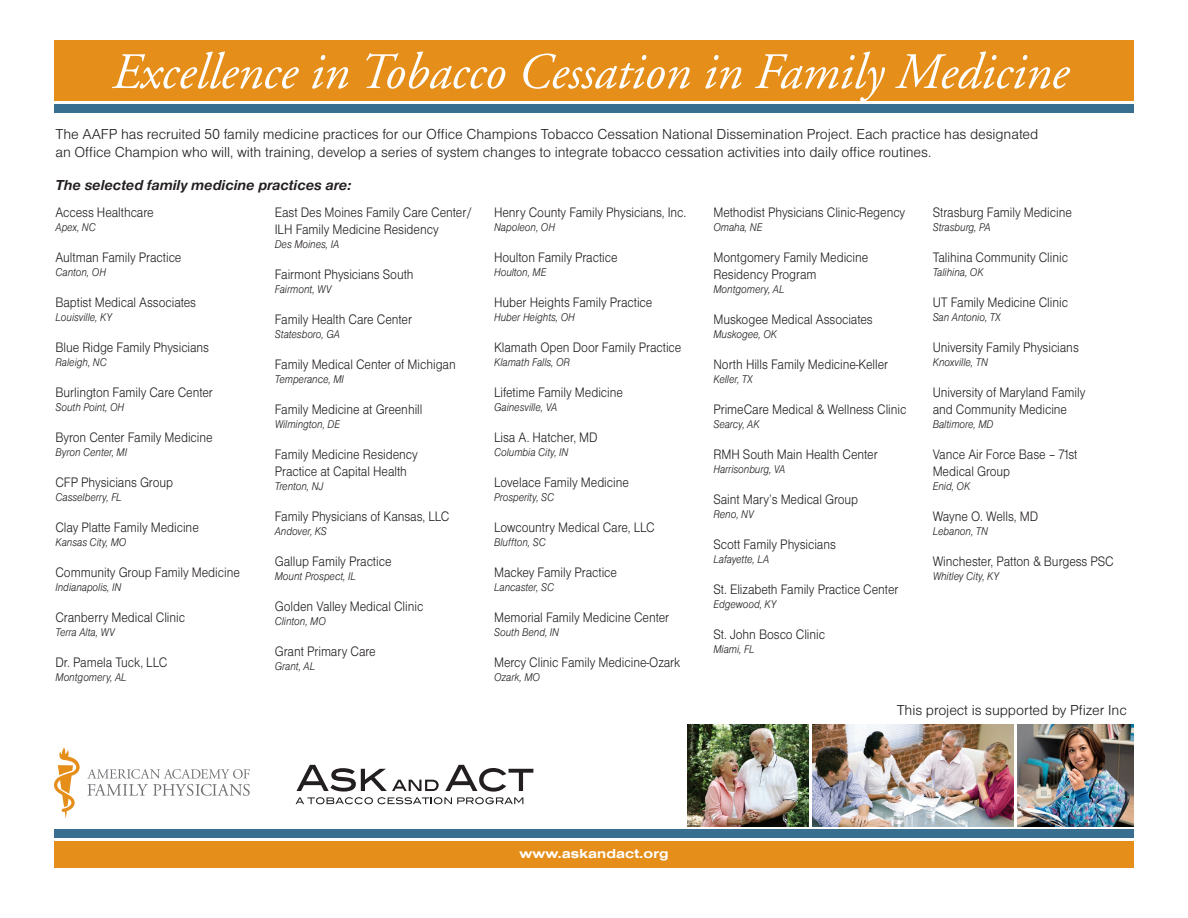
<style>
.page{position:relative;width:1188px;height:918px;background:#fff}
.page>*{position:absolute;margin:0;border:0;box-sizing:border-box;transform-origin:0 0}
.t1{font:italic 51px "Adobe Garamond";letter-spacing:-.005em;color:#fff}
.t2{font:15px/18px "Nimbus San D Ligh";letter-spacing:-.005em;color:#231f20}
.t3{font:italic 700 15px "Nimbus San D";letter-spacing:-.005em;color:#231f20}
.list{font:14.25px/17.1px "Nimbus San D Ligh";letter-spacing:-.005em;color:#231f20;scale:.9 1}
.t4{font:13.5px "Nimbus San D Bold Exte";letter-spacing:.01em;color:#fff}
.ital{font:11.7px "Nimbus San D Ligh Ital";letter-spacing:-.005em;color:#231f20;scale:.9 1}
</style>
<div class="page">
<div style="left:54px;top:40px;width:1080px;height:61px;background:#e58e19"></div>
<div style="left:54px;top:841px;width:1080px;height:27px;background:#e58e19"></div>
<div style="left:54px;top:829px;width:1080px;height:9px;background:#386e8f"></div>
<svg style="left:296px;top:765px;width:237px;height:39px"></svg>
<svg style="left:54px;top:747px;width:26px;height:72px"></svg>
<svg style="left:87px;top:769px;width:163px;height:27px"></svg>
<img style="left:813px;top:724px;width:200px;height:102px">
<img style="left:688px;top:724px;width:120px;height:102px">
<img style="left:1018px;top:724px;width:116px;height:102px">
<div style="left:54px;top:104px;width:1080px;height:9px;background:#386e8f"></div>
<p class="t1" style="left:112px;top:45px;width:958px">Excellence in Tobacco Cessation in Family Medicine</p>
<p class="t2" style="left:56px;top:125px;width:984px">The AAFP has recruited 50 family medicine practices for our Office Champions Tobacco Cessation National Dissemination Project. Each practice has designated an Office Champion who will, with training, develop a series of system changes to integrate tobacco cessation activities into daily office routines.</p>
<p class="t3" style="left:56px;top:177px;width:297px">The selected family medicine practices are:</p>
<p class="list" style="left:56px;top:204px;width:111px">Access Healthcare</p>
<p class="ital" style="left:56px;top:221px;width:46px">Apex, NC</p>
<p class="list" style="left:56px;top:249px;width:141px">Aultman Family Practice</p>
<p class="ital" style="left:56px;top:266px;width:58px">Canton, OH</p>
<p class="list" style="left:56px;top:294px;width:158px">Baptist Medical Associates</p>
<p class="ital" style="left:56px;top:311px;width:64px">Louisville, KY</p>
<p class="list" style="left:56px;top:339px;width:172px">Blue Ridge Family Physicians</p>
<p class="ital" style="left:56px;top:356px;width:59px">Raleigh, NC</p>
<p class="list" style="left:56px;top:384px;width:177px">Burlington Family Care Center</p>
<p class="ital" style="left:56px;top:401px;width:78px">South Point, OH</p>
<p class="list" style="left:56px;top:429px;width:176px">Byron Center Family Medicine</p>
<p class="ital" style="left:56px;top:446px;width:81px">Byron Center, MI</p>
<p class="list" style="left:56px;top:474px;width:132px">CFP Physicians Group</p>
<p class="ital" style="left:56px;top:491px;width:75px">Casselberry, FL</p>
<p class="list" style="left:56px;top:519px;width:161px">Clay Platte Family Medicine</p>
<p class="ital" style="left:56px;top:536px;width:80px">Kansas City, MO</p>
<p class="list" style="left:56px;top:564px;width:206px">Community Group Family Medicine</p>
<p class="ital" style="left:56px;top:581px;width:75px">Indianapolis, IN</p>
<p class="list" style="left:56px;top:609px;width:146px">Cranberry Medical Clinic</p>
<p class="ital" style="left:56px;top:626px;width:67px">Terra Alta, WV</p>
<p class="list" style="left:56px;top:654px;width:126px">Dr. Pamela Tuck, LLC</p>
<p class="ital" style="left:56px;top:671px;width:81px">Montgomery, AL</p>
<p class="list" style="left:275px;top:204px;width:221px">East Des Moines Family Care Center/<br>ILH Family Medicine Residency</p>
<p class="ital" style="left:275px;top:238px;width:73px">Des Moines, IA</p>
<p class="list" style="left:275px;top:266px;width:156px">Fairmont Physicians South</p>
<p class="ital" style="left:275px;top:283px;width:64px">Fairmont, WV</p>
<p class="list" style="left:275px;top:311px;width:154px">Family Health Care Center</p>
<p class="ital" style="left:275px;top:328px;width:74px">Statesboro, GA</p>
<p class="list" style="left:275px;top:356px;width:203px">Family Medical Center of Michigan</p>
<p class="ital" style="left:275px;top:373px;width:78px">Temperance, MI</p>
<p class="list" style="left:275px;top:401px;width:166px">Family Medicine at Greenhill</p>
<p class="ital" style="left:275px;top:418px;width:74px">Wilmington, DE</p>
<p class="list" style="left:275px;top:446px;width:160px">Family Medicine Residency<br>Practice at Capital Health</p>
<p class="ital" style="left:275px;top:480px;width:55px">Trenton, NJ</p>
<p class="list" style="left:275px;top:508px;width:196px">Family Physicians of Kansas, LLC</p>
<p class="ital" style="left:275px;top:525px;width:59px">Andover, KS</p>
<p class="list" style="left:275px;top:553px;width:131px">Gallup Family Practice</p>
<p class="ital" style="left:275px;top:570px;width:92px">Mount Prospect, IL</p>
<p class="list" style="left:275px;top:598px;width:167px">Golden Valley Medical Clinic</p>
<p class="ital" style="left:275px;top:615px;width:58px">Clinton, MO</p>
<p class="list" style="left:275px;top:643px;width:114px">Grant Primary Care</p>
<p class="ital" style="left:275px;top:660px;width:47px">Grant, AL</p>
<p class="list" style="left:494px;top:204px;width:215px">Henry County Family Physicians, Inc.</p>
<p class="ital" style="left:494px;top:221px;width:69px">Napoleon, OH</p>
<p class="list" style="left:494px;top:249px;width:139px">Houlton Family Practice</p>
<p class="ital" style="left:494px;top:266px;width:60px">Houlton, ME</p>
<p class="list" style="left:494px;top:294px;width:177px">Huber Heights Family Practice</p>
<p class="ital" style="left:494px;top:311px;width:91px">Huber Heights, OH</p>
<p class="list" style="left:494px;top:339px;width:210px">Klamath Open Door Family Practice</p>
<p class="ital" style="left:494px;top:356px;width:86px">Klamath Falls, OR</p>
<p class="list" style="left:494px;top:384px;width:145px">Lifetime Family Medicine</p>
<p class="ital" style="left:494px;top:401px;width:72px">Gainesville, VA</p>
<p class="list" style="left:494px;top:429px;width:117px">Lisa A. Hatcher, MD</p>
<p class="ital" style="left:494px;top:446px;width:84px">Columbia City, IN</p>
<p class="list" style="left:494px;top:474px;width:151px">Lovelace Family Medicine</p>
<p class="ital" style="left:494px;top:491px;width:68px">Prosperity, SC</p>
<p class="list" style="left:494px;top:519px;width:180px">Lowcountry Medical Care, LLC</p>
<p class="ital" style="left:494px;top:536px;width:59px">Bluffton, SC</p>
<p class="list" style="left:494px;top:564px;width:138px">Mackey Family Practice</p>
<p class="ital" style="left:494px;top:581px;width:68px">Lancaster, SC</p>
<p class="list" style="left:494px;top:609px;width:196px">Memorial Family Medicine Center</p>
<p class="ital" style="left:494px;top:626px;width:74px">South Bend, IN</p>
<p class="list" style="left:494px;top:654px;width:209px">Mercy Clinic Family Medicine-Ozark</p>
<p class="ital" style="left:494px;top:671px;width:53px">Ozark, MO</p>
<p class="list" style="left:713px;top:204px;width:215px">Methodist Physicians Clinic-Regency</p>
<p class="ital" style="left:713px;top:221px;width:56px">Omaha, NE</p>
<p class="list" style="left:713px;top:249px;width:174px">Montgomery Family Medicine<br>Residency Program</p>
<p class="ital" style="left:713px;top:283px;width:81px">Montgomery, AL</p>
<p class="list" style="left:713px;top:311px;width:179px">Muskogee Medical Associates</p>
<p class="ital" style="left:713px;top:328px;width:73px">Muskogee, OK</p>
<p class="list" style="left:713px;top:356px;width:196px">North Hills Family Medicine-Keller</p>
<p class="ital" style="left:713px;top:373px;width:45px">Keller, TX</p>
<p class="list" style="left:713px;top:401px;width:216px">PrimeCare Medical &amp; Wellness Clinic</p>
<p class="ital" style="left:713px;top:418px;width:53px">Searcy, AK</p>
<p class="list" style="left:713px;top:446px;width:184px">RMH South Main Health Center</p>
<p class="ital" style="left:713px;top:463px;width:82px">Harrisonburg, VA</p>
<p class="list" style="left:713px;top:491px;width:162px">Saint Mary’s Medical Group</p>
<p class="ital" style="left:713px;top:508px;width:46px">Reno, NV</p>
<p class="list" style="left:713px;top:536px;width:138px">Scott Family Physicians</p>
<p class="ital" style="left:713px;top:553px;width:64px">Lafayette, LA</p>
<p class="list" style="left:713px;top:581px;width:207px">St. Elizabeth Family Practice Center</p>
<p class="ital" style="left:713px;top:598px;width:72px">Edgewood, KY</p>
<p class="list" style="left:713px;top:626px;width:126px">St. John Bosco Clinic</p>
<p class="ital" style="left:713px;top:643px;width:47px">Miami, FL</p>
<p class="list" style="left:933px;top:204px;width:156px">Strasburg Family Medicine</p>
<p class="ital" style="left:933px;top:221px;width:66px">Strasburg, PA</p>
<p class="list" style="left:933px;top:249px;width:152px">Talihina Community Clinic</p>
<p class="ital" style="left:933px;top:266px;width:58px">Talihina, OK</p>
<p class="list" style="left:933px;top:294px;width:152px">UT Family Medicine Clinic</p>
<p class="ital" style="left:933px;top:311px;width:77px">San Antonio, TX</p>
<p class="list" style="left:933px;top:339px;width:164px">University Family Physicians</p>
<p class="ital" style="left:933px;top:356px;width:63px">Knoxville, TN</p>
<p class="list" style="left:933px;top:384px;width:171px">University of Maryland Family and Community Medicine</p>
<p class="ital" style="left:933px;top:418px;width:69px">Baltimore, MD</p>
<p class="list" style="left:933px;top:446px;width:162px">Vance Air Force Base – 71st<br>Medical Group</p>
<p class="ital" style="left:933px;top:480px;width:44px">Enid, OK</p>
<p class="list" style="left:933px;top:508px;width:119px">Wayne O. Wells, MD</p>
<p class="ital" style="left:933px;top:525px;width:63px">Lebanon, TN</p>
<p class="list" style="left:933px;top:553px;width:203px">Winchester, Patton &amp; Burgess PSC</p>
<p class="ital" style="left:933px;top:570px;width:75px">Whitley City, KY</p>
<p class="t2" style="left:897px;top:701px;width:232px">This project is supported by Pfizer Inc</p>
<p class="t4" style="left:519px;top:846px;width:151px">www.askandact.org</p>
</div>
